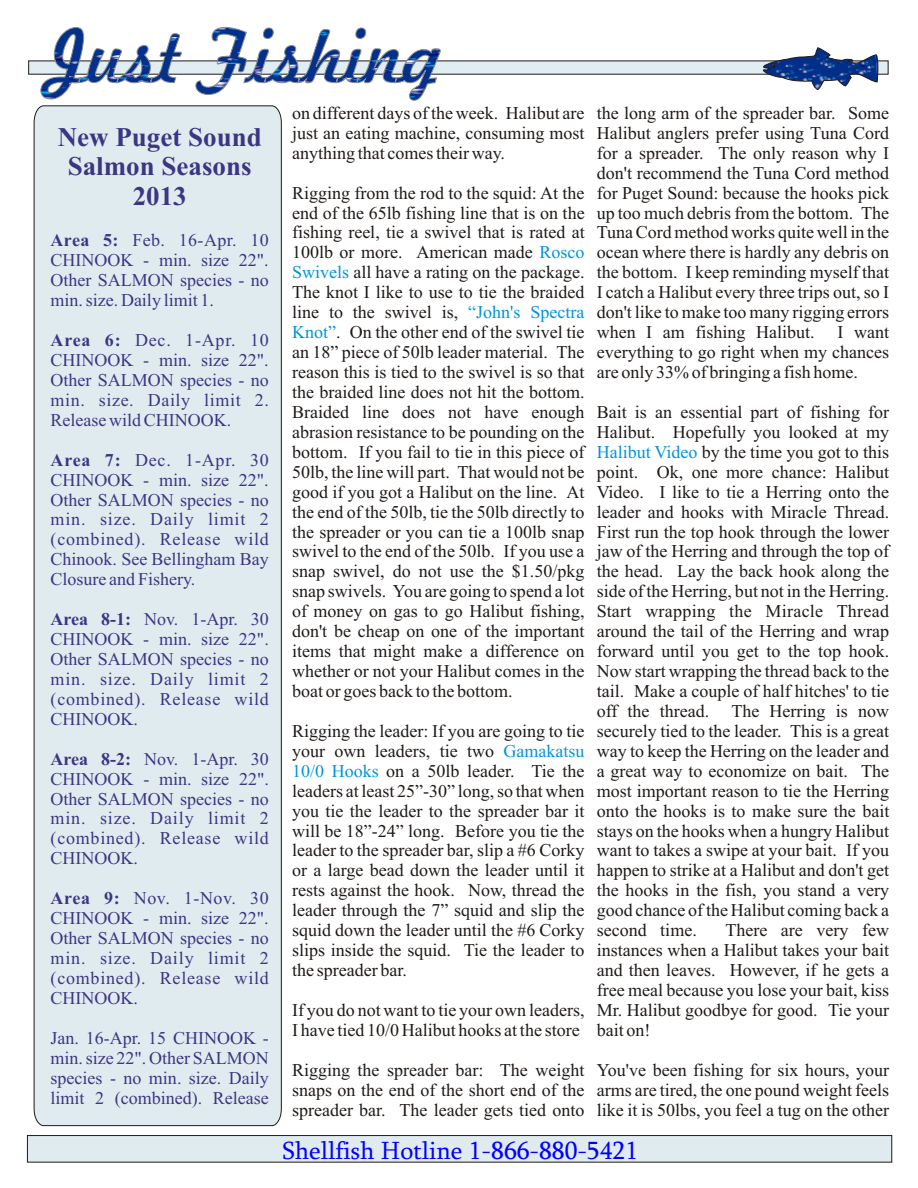
<style>
.page{position:relative;width:918px;height:1188px;background:#fff}
.page>*{position:absolute;margin:0;border:0;box-sizing:border-box;transform-origin:0 0}
.t1{font:700 27px/29.8px "Times New Roman";color:#3b3682;text-align:center}
.t2{font:25.5px "Sylfaen";color:#00f}
.t3{font:18px/20px "Times New Roman";color:#1f1a17;text-align:justify}
.t4{font:18px/20px "Times New Roman";color:#3b3682;text-align:justify}
.t5{font:18px "Times New Roman";color:#0094de}
.s1{font-weight:700}
.s2{color:#0094de}
</style>
<div class="page">
<div style="left:27px;top:1135px;width:865px;height:27px;background:#e0ebf0;border:1px solid #1f1a17"></div>
<div style="left:28px;top:61px;width:860px;height:13px;background:#e0edf2"></div>
<svg style="left:41px;top:27px;width:400px;height:74px"></svg>
<svg style="left:763px;top:47px;width:115px;height:43px"></svg>
<div style="left:34px;top:106px;width:248px;height:1020px;background:#e0ebf0"></div>
<h1 class="t1" style="left:58px;top:124px;width:206px">New Puget Sound<br>Salmon Seasons<br>2013</h1>
<p class="t4" style="left:51px;top:232px;width:220px"><span class="s1">Area 5:</span> Feb. 16-Apr. 10<br>CHINOOK - min. size 22".<br>Other SALMON species - no min. size. Daily limit 1.</p>
<p class="t4" style="left:51px;top:332px;width:220px"><span class="s1">Area 6:</span> Dec. 1-Apr. 10<br>CHINOOK - min. size 22".<br>Other SALMON species - no min. size. Daily limit 2.<br>Release wild CHINOOK.</p>
<p class="t4" style="left:51px;top:451px;width:220px"><span class="s1">Area 7:</span> Dec. 1-Apr. 30<br>CHINOOK - min. size 22".<br>Other SALMON species - no min. size. Daily limit 2 (combined). Release wild Chinook. See Bellingham Bay Closure and Fishery.</p>
<p class="t4" style="left:51px;top:611px;width:220px"><span class="s1">Area 8-1:</span> Nov. 1-Apr. 30<br>CHINOOK - min. size 22".<br>Other SALMON species - no min. size. Daily limit 2 (combined). Release wild CHINOOK.</p>
<p class="t4" style="left:51px;top:750px;width:220px"><span class="s1">Area 8-2:</span> Nov. 1-Apr. 30<br>CHINOOK - min. size 22".<br>Other SALMON species - no min. size. Daily limit 2 (combined). Release wild CHINOOK.</p>
<p class="t4" style="left:51px;top:890px;width:220px"><span class="s1">Area 9:</span> Nov. 1-Nov. 30<br>CHINOOK - min. size 22".<br>Other SALMON species - no min. size. Daily limit 2 (combined). Release wild CHINOOK.</p>
<p class="t4" style="left:51px;top:1029px;width:220px">Jan. 16-Apr. 15 CHINOOK - min. size 22". Other SALMON species - no min. size. Daily limit 2 (combined). Release</p>
<p class="t3" style="left:292px;top:105px;width:599px">on different days of the week. Halibut are the long arm of the spreader bar. Some just an eating machine, consuming most Halibut anglers prefer using Tuna Cord anything that comes their way.</p>
<p class="t3" style="left:597px;top:144px;width:294px">for a spreader. The only reason why I</p>
<p class="t3" style="left:597px;top:164px;width:294px">don't recommend the Tuna Cord method</p>
<p class="t3" style="left:292px;top:184px;width:599px">Rigging from the rod to the squid: At the for Puget Sound: because the hooks pick</p>
<p class="t3" style="left:292px;top:204px;width:599px">end of the 65lb fishing line that is on the up too much debris from the bottom. The</p>
<p class="t3" style="left:292px;top:224px;width:599px">fishing reel, tie a swivel that is rated at Tuna Cord method works quite well in the</p>
<p class="t3" style="left:292px;top:244px;width:294px">100lb or more. American made <span class="s2">Rosco</span></p>
<p class="t3" style="left:292px;top:244px;width:599px;text-indent:305px">ocean where there is hardly any debris on <span class="s2">Swivels</span> all have a rating on the package. the bottom. I keep reminding myself that The knot I like to use to tie the braided I catch a Halibut every three trips out, so I line to the swivel is,</p>
<p class="t5" style="left:468px;top:306px;width:118px">“John's Spectra</p>
<p class="t3" style="left:292px;top:304px;width:599px;text-indent:305px">don't like to make too many rigging errors<br><span class="s2">Knot”</span>. On the other end of the swivel tie when I am fishing Halibut.</p>
<p class="t3" style="left:292px;top:324px;width:599px;text-align:left;text-indent:546px">I want an 18” piece of 50lb leader material. The everything to go right when my chances reason this is tied to the swivel is so that are only 33% of bringing a fish home.<br>the braided line does not hit the bottom.<br>Braided line does not have enough Bait is an essential part of fishing for abrasion resistance to be pounding on the Halibut. Hopefully you looked at my bottom. If you fail to tie in this piece of</p>
<p class="t3" style="left:292px;top:443px;width:599px;text-indent:305px"><span class="s2">Halibut Video</span> by the time you got to this 50lb, the line will part. That would not be point. Ok, one more chance: Halibut good if you got a Halibut on the line. At Video. I like to tie a Herring onto the the end of the 50lb, tie the 50lb directly to leader and hooks with Miracle Thread. the spreader or you can tie a 100lb snap First run the top hook through the lower swivel to the end of the 50lb. If you use a jaw of the Herring and through the top of snap swivel, do not use the $1.50/pkg the head. Lay the back hook along the snap swivels. You are going to spend a lot side of the Herring, but not in the Herring. of money on gas to go Halibut fishing, Start wrapping the Miracle Thread don't be cheap on one of the important around the tail of the Herring and wrap items that might make a difference on forward until you get to the top hook. whether or not your Halibut comes in the Now start wrapping the thread back to the boat or goes back to the bottom.</p>
<p class="t3" style="left:597px;top:683px;width:294px">tail. Make a couple of half hitches' to tie</p>
<p class="t3" style="left:597px;top:703px;width:294px">off the thread. The Herring is now</p>
<p class="t3" style="left:292px;top:723px;width:599px">Rigging the leader: If you are going to tie securely tied to the leader. This is a great</p>
<p class="t3" style="left:292px;top:743px;width:204px">your own leaders, tie two</p>
<p class="t5" style="left:503px;top:744px;width:83px">Gamakatsu</p>
<p class="t3" style="left:292px;top:743px;width:599px;text-indent:305px">way to keep the Herring on the leader and <span class="s2">10/0 Hooks</span> on a 50lb leader. Tie the a great way to economize on bait. The leaders at least 25”-30” long, so that when most important reason to tie the Herring you tie the leader to the spreader bar it onto the hooks is to make sure the bait will be 18”-24” long. Before you tie the stays on the hooks when a hungry Halibut leader to the spreader bar, slip a #6 Corky want to takes a swipe at your bait. If you or a large bead down the leader until it happen to strike at a Halibut and don't get rests against the hook. Now, thread the the hooks in the fish, you stand a very leader through the 7” squid and slip the good chance of the Halibut coming back a squid down the leader until the #6 Corky second time.</p>
<p class="t3" style="left:292px;top:922px;width:599px;text-indent:433px">There are very few slips inside the squid. Tie the leader to instances when a Halibut takes your bait the spreader bar.</p>
<p class="t3" style="left:597px;top:962px;width:294px">and then leaves. However, if he gets a</p>
<p class="t3" style="left:597px;top:982px;width:294px">free meal because you lose your bait, kiss</p>
<p class="t3" style="left:292px;top:1002px;width:599px">If you do not want to tie your own leaders, Mr. Halibut goodbye for good. Tie your</p>
<p class="t3" style="left:292px;top:1022px;width:360px">I have tied 10/0 Halibut hooks at the store bait on!</p>
<p class="t3" style="left:292px;top:1061px;width:599px">Rigging the spreader bar: The weight You've been fishing for six hours, your snaps on the end of the short end of the arms are tired, the one pound weight feels spreader bar. The leader gets tied onto like it is 50lbs, you feel a tug on the other</p>
<h2 class="t2" style="left:282px;top:1140px;width:357px">Shellfish Hotline 1-866-880-5421</h2>
</div>
